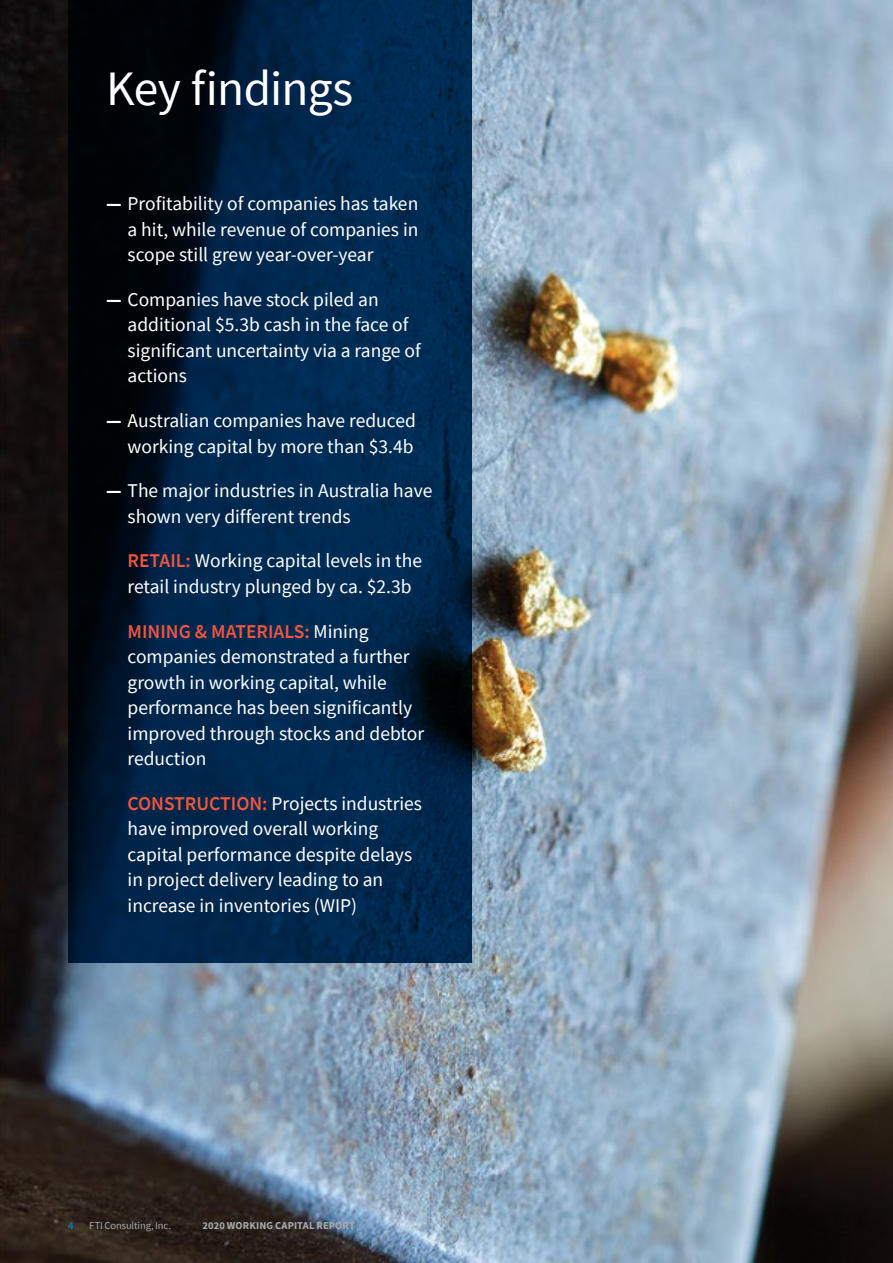
<style>
.page{position:relative;width:893px;height:1263px;background:#fff}
.page>*{position:absolute;margin:0;border:0;box-sizing:border-box;transform-origin:0 0}
.t1{font:49.5px "Source Sans Pro";letter-spacing:-.015em;color:#fff}
.t2{font:19.5px/25.5px "Source Sans Pro";color:#fff}
.t3{font:700 10.5px "Source Sans Pro";letter-spacing:.01em;color:#a9abac}
.t4{font:10.5px "Source Sans Pro";letter-spacing:-.01em;color:#a9abac}
.t5{font:700 10.5px "Source Sans Pro";color:#0076b6}
.s1{font-weight:700}
.s2{font-weight:600;color:#f1563f}
</style>
<div class="page">
<img style="left:0;top:0;width:893px;height:1263px">
<svg style="left:68px;top:0;width:404px;height:963px;background:#001f3d"></svg>
<h1 class="t1" style="left:106px;top:57px;width:249px">Key findings</h1>
<p class="t2" style="left:128px;top:191px;width:292px;text-align:justify;text-indent:-21px"><span class="s1">—</span> Profitability of companies has taken a hit, while revenue of companies in scope still grew year-over-year</p>
<p class="t2" style="left:128px;top:287px;width:295px;text-indent:-21px"><span class="s1">—</span> Companies have stock piled an additional $5.3b cash in the face of significant uncertainty via a range of actions</p>
<p class="t2" style="left:106px;top:408px;width:311px;text-align:right"><span class="s1">—</span> Australian companies have reduced working capital by more than $3.4b</p>
<p class="t2" style="left:128px;top:478px;width:306px;text-indent:-21px"><span class="s1">—</span> The major industries in Australia have shown very different trends</p>
<p class="t2" style="left:128px;top:548px;width:296px"><span class="s2">RETAIL:</span> Working capital levels in the retail industry plunged by ca. $2.3b</p>
<p class="t2" style="left:128px;top:618px;width:298px"><span class="s2">MINING &amp; MATERIALS:</span> Mining companies demonstrated a further growth in working capital, while performance has been significantly improved through stocks and debtor reduction</p>
<p class="t2" style="left:128px;top:790px;width:296px"><span class="s2">CONSTRUCTION:</span> Projects industries have improved overall working capital performance despite delays in project delivery leading to an increase in inventories (WIP)</p>
<p class="t5" style="left:68px;top:1218px;width:7px">4</p>
<p class="t4" style="left:89px;top:1219px;width:83px">FTI Consulting, Inc.</p>
<p class="t3" style="left:203px;top:1218px;width:154px">2020 WORKING CAPITAL REPORT</p>
</div>
